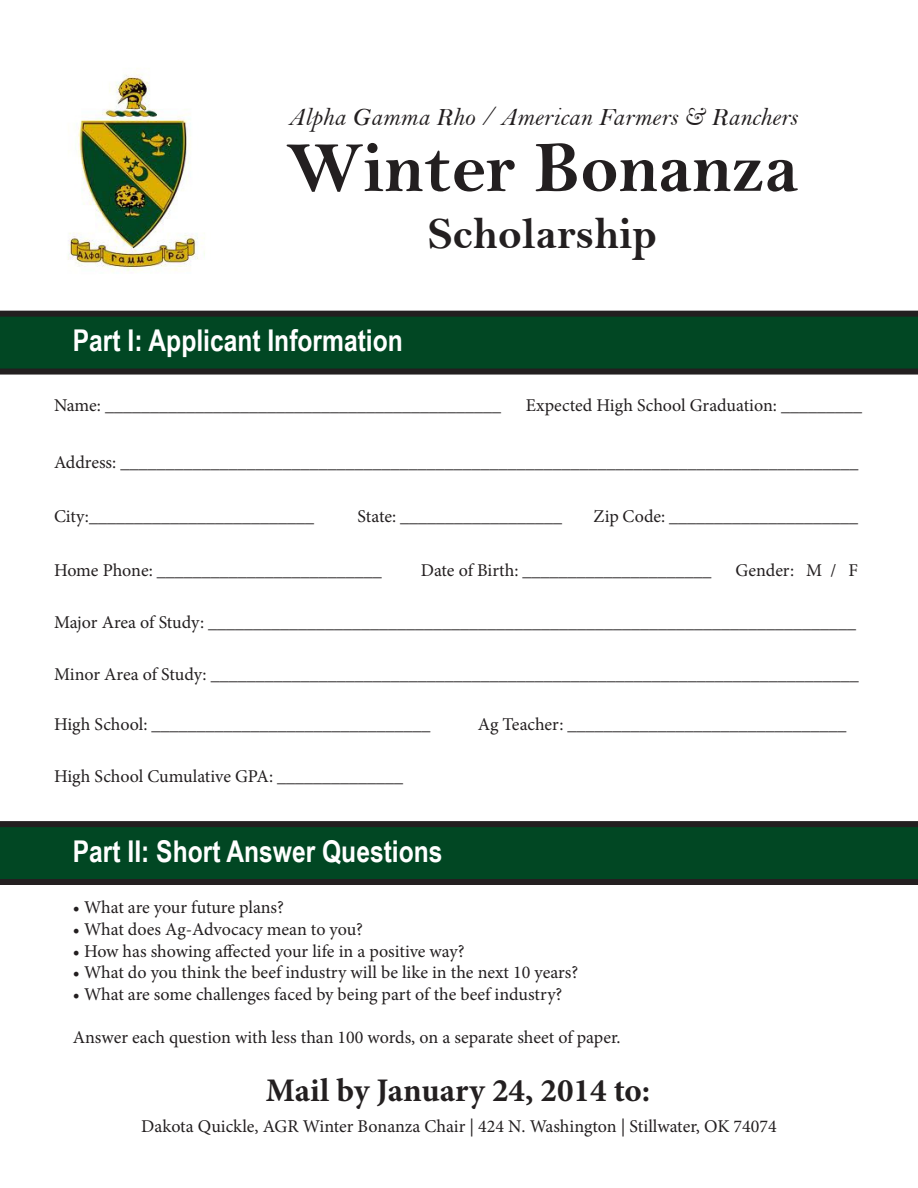
<style>
.page{position:relative;width:918px;height:1188px;background:#fff}
.page>*{position:absolute;margin:0;border:0;box-sizing:border-box;transform-origin:0 0}
.t1{font:72px "Bell MT Bold";color:#231f20}
.t2{font:45px "Bell MT Bold";color:#231f20}
.t3{font:700 33px "Minion Pro";letter-spacing:-.005em;color:#231f20}
.t4{font:700 30px "Arial Narrow";color:#fff}
.t5{font:25.5px "Bell MT Italic";color:#231f20}
.t6{font:18px "Minion Pro";letter-spacing:-.005em;color:#231f20}
</style>
<div class="page">
<img style="left:68px;top:68px;width:137px;height:205px">
<svg style="left:0;top:311px;width:918px;height:64px;background:#084023"></svg>
<svg style="left:0;top:821px;width:918px;height:64px;background:#073f22"></svg>
<p class="t5" style="left:288px;top:102px;width:510px">Alpha Gamma Rho / American Farmers &amp; Ranchers</p>
<p class="t1" style="left:286px;top:125px;width:514px">Winter Bonanza</p>
<p class="t2" style="left:428px;top:207px;width:231px">Scholarship</p>
<p class="t4" style="left:73px;top:318px;width:331px">Part I: Applicant Information</p>
<p class="t6" style="left:54px;top:393px;width:449px">Name: ____________________________________________</p>
<p class="t6" style="left:526px;top:393px;width:338px">Expected High School Graduation: _________</p>
<p class="t6" style="left:54px;top:450px;width:806px">Address: __________________________________________________________________________________</p>
<p class="t6" style="left:54px;top:504px;width:262px">City:_________________________</p>
<p class="t6" style="left:358px;top:504px;width:206px">State: __________________</p>
<p class="t6" style="left:594px;top:504px;width:266px">Zip Code: _____________________</p>
<p class="t6" style="left:54px;top:558px;width:329px">Home Phone: _________________________</p>
<p class="t6" style="left:421px;top:558px;width:292px">Date of Birth: _____________________</p>
<p class="t6" style="left:735px;top:558px;width:124px">Gender: M / F</p>
<p class="t6" style="left:54px;top:611px;width:804px">Major Area of Study: ________________________________________________________________________</p>
<p class="t6" style="left:54px;top:662px;width:806px">Minor Area of Study: ________________________________________________________________________</p>
<p class="t6" style="left:54px;top:713px;width:378px">High School: _______________________________</p>
<p class="t6" style="left:478px;top:713px;width:370px">Ag Teacher: _______________________________</p>
<p class="t6" style="left:54px;top:764px;width:351px">High School Cumulative GPA: ______________</p>
<p class="t4" style="left:73px;top:828px;width:371px">Part II: Short Answer Questions</p>
<p class="t6" style="left:73px;top:896px;width:213px">• What are your future plans?</p>
<p class="t6" style="left:73px;top:917px;width:292px">• What does Ag-Advocacy mean to you?</p>
<p class="t6" style="left:73px;top:939px;width:393px">• How has showing affected your life in a positive way?</p>
<p class="t6" style="left:73px;top:960px;width:507px">• What do you think the beef industry will be like in the next 10 years?</p>
<p class="t6" style="left:73px;top:982px;width:491px">• What are some challenges faced by being part of the beef industry?</p>
<p class="t6" style="left:73px;top:1025px;width:549px">Answer each question with less than 100 words, on a separate sheet of paper.</p>
<p class="t3" style="left:266px;top:1067px;width:386px">Mail by January 24, 2014 to:</p>
<p class="t6" style="left:141px;top:1114px;width:637px">Dakota Quickle, AGR Winter Bonanza Chair | 424 N. Washington | Stillwater, OK 74074</p>
</div>
